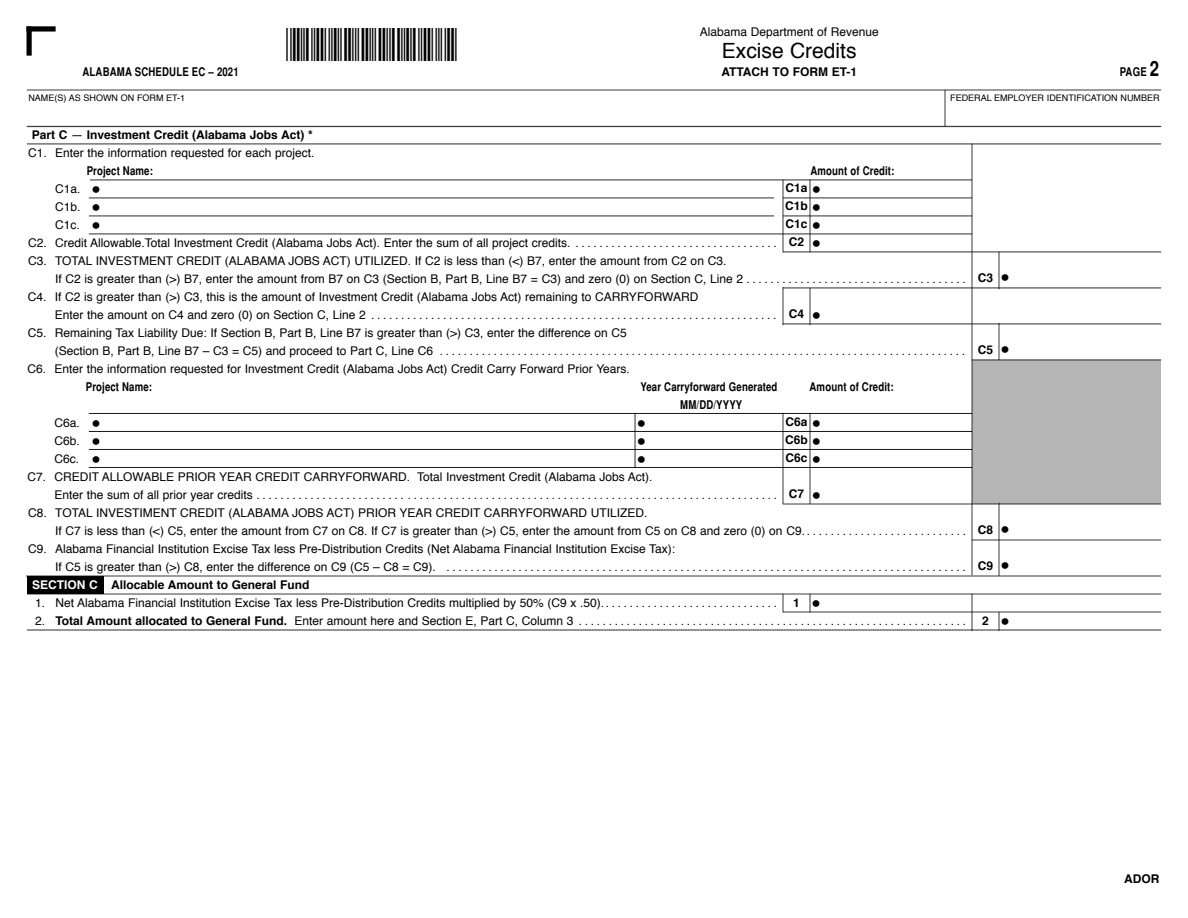
<style>
.page{position:relative;width:1188px;height:918px;background:#fff}
.page>*{position:absolute;margin:0;border:0;box-sizing:border-box;transform-origin:0 0}
.t1{font:21px "Helvetica";color:#000}
.t2{font:13.5px/18px "Newspaper Pi BT";color:#000;text-align:justify}
.t3{font:12px/18px "Helvetica";color:#000;text-align:center}
.t4{font:700 condensed 12px "Helvetica";letter-spacing:.01em;color:#000}
.t5{font:700 12px/18px "Helvetica";color:#000;text-align:center}
.t6{font:9px "Helvetica";color:#000}
.s1{font-size:21px}
.s2{font-weight:700}
.s3{color:#fff}
.s4{font-family:"Newspaper Pi BT";font-weight:400;font-size:13.5px}
</style>
<div class="page">
<div style="left:27px;top:576px;width:76px;height:18px;background:#000"></div>
<img style="left:26px;top:33px;width:6px;height:23px">
<img style="left:26px;top:26px;width:30px;height:7px">
<div style="left:972px;top:360px;width:189px;height:144px;background:#b5b5b5"></div>
<img style="left:943px;top:89px;width:4px;height:35px">
<img style="left:26px;top:592px;width:1136px;height:3px">
<img style="left:781px;top:592px;width:4px;height:21px">
<img style="left:808px;top:592px;width:4px;height:21px">
<img style="left:970px;top:592px;width:4px;height:40px">
<img style="left:997px;top:611px;width:4px;height:20px">
<img style="left:25px;top:575px;width:1136px;height:3px">
<img style="left:88px;top:413px;width:882px;height:1px">
<img style="left:88px;top:431px;width:882px;height:1px">
<img style="left:88px;top:449px;width:882px;height:1px">
<img style="left:88px;top:467px;width:882px;height:1px">
<img style="left:781px;top:179px;width:4px;height:74px">
<img style="left:781px;top:412px;width:4px;height:93px">
<img style="left:633px;top:412px;width:5px;height:56px">
<img style="left:808px;top:412px;width:4px;height:93px">
<img style="left:970px;top:143px;width:4px;height:434px">
<img style="left:26px;top:124px;width:1136px;height:4px">
<img style="left:997px;top:251px;width:4px;height:39px">
<img style="left:997px;top:322px;width:4px;height:39px">
<img style="left:997px;top:502px;width:4px;height:76px">
<img style="left:808px;top:179px;width:4px;height:74px">
<img style="left:782px;top:287px;width:3px;height:39px">
<img style="left:808px;top:287px;width:4px;height:39px">
<p class="t3" style="left:700px;top:23px;width:181px">Alabama Department of Revenue</p>
<h1 class="t1" style="left:722px;top:35px;width:136px">Excise Credits</h1>
<p class="t4" style="left:83px;top:65px;width:158px">ALABAMA SCHEDULE EC – 2021</p>
<p class="t5" style="left:721px;top:63px;width:137px">ATTACH TO FORM ET-1</p>
<p class="t4" style="left:1120px;top:65px;width:41px">PAGE <span class="s1">2</span></p>
<p class="t6" style="left:28px;top:91px;width:158px">NAME(S) AS SHOWN ON FORM ET-1</p>
<p class="t6" style="left:950px;top:91px;width:211px">FEDERAL EMPLOYER IDENTIFICATION NUMBER</p>
<p class="t3" style="left:28px;top:127px;width:288px"><span class="s2">Part C</span> — <span class="s2">Investment Credit (Alabama Jobs Act) *<br></span>C1. Enter the information requested for each project.</p>
<p class="t4" style="left:87px;top:164px;width:68px">Project Name:</p>
<p class="t4" style="left:810px;top:164px;width:86px">Amount of Credit:</p>
<p class="t3" style="left:55px;top:181px;width:27px">C1a.</p>
<p class="t3" style="left:55px;top:199px;width:27px">C1b.</p>
<p class="t3" style="left:55px;top:217px;width:26px">C1c.</p>
<p class="t3" style="left:28px;top:235px;width:750px">C2. Credit Allowable.Total Investment Credit (Alabama Jobs Act). Enter the sum of all project credits. . . . . . . . . . . . . . . . . . . . . . . . . . . . . . . . . . .</p>
<p class="t3" style="left:28px;top:253px;width:700px">C3. TOTAL INVESTMENT CREDIT (ALABAMA JOBS ACT) UTILIZED. If C2 is less than (&lt;) B7, enter the amount from C2 on C3.</p>
<p class="t3" style="left:55px;top:271px;width:912px">If C2 is greater than (&gt;) B7, enter the amount from B7 on C3 (Section B, Part B, Line B7 = C3) and zero (0) on Section C, Line 2 . . . . . . . . . . . . . . . . . . . . . . . . . . . . . . . . . . . . .</p>
<p class="t3" style="left:28px;top:289px;width:672px">C4. If C2 is greater than (&gt;) C3, this is the amount of Investment Credit (Alabama Jobs Act) remaining to CARRYFORWARD</p>
<p class="t3" style="left:55px;top:307px;width:723px">Enter the amount on C4 and zero (0) on Section C, Line 2 ....................................................................</p>
<p class="t3" style="left:28px;top:325px;width:601px">C5. Remaining Tax Liability Due: If Section B, Part B, Line B7 is greater than (&gt;) C3, enter the difference on C5</p>
<p class="t3" style="left:55px;top:343px;width:912px">(Section B, Part B, Line B7 – C3 = C5) and proceed to Part C, Line C6 ........................................................................................</p>
<p class="t3" style="left:27px;top:361px;width:604px">C6. Enter the information requested for Investment Credit (Alabama Jobs Act) Credit Carry Forward Prior Years.</p>
<p class="t4" style="left:86px;top:380px;width:68px">Project Name:</p>
<p class="t4" style="left:641px;top:380px;width:138px">Year Carryforward Generated</p>
<p class="t4" style="left:810px;top:380px;width:86px">Amount of Credit:</p>
<p class="t4" style="left:680px;top:398px;width:64px">MM/DD/YYYY</p>
<p class="t3" style="left:54px;top:415px;width:27px">C6a.</p>
<p class="t3" style="left:54px;top:433px;width:27px">C6b.</p>
<p class="t3" style="left:54px;top:451px;width:26px">C6c.</p>
<p class="t3" style="left:27px;top:469px;width:627px">C7. CREDIT ALLOWABLE PRIOR YEAR CREDIT CARRYFORWARD. Total Investment Credit (Alabama Jobs Act).</p>
<p class="t3" style="left:54px;top:487px;width:724px">Enter the sum of all prior year credits.......................................................................................</p>
<p class="t3" style="left:28px;top:505px;width:621px">C8. TOTAL INVESTIMENT CREDIT (ALABAMA JOBS ACT) PRIOR YEAR CREDIT CARRYFORWARD UTILIZED.</p>
<p class="t3" style="left:55px;top:523px;width:912px">If C7 is less than (&lt;) C5, enter the amount from C7 on C8. If C7 is greater than (&gt;) C5, enter the amount from C5 on C8 and zero (0) on C9. . . . . . . . . . . . . . . . . . . . . . . . . . . .</p>
<p class="t3" style="left:28px;top:541px;width:649px">C9. Alabama Financial Institution Excise Tax less Pre-Distribution Credits (Net Alabama Financial Institution Excise Tax):</p>
<p class="t3" style="left:55px;top:559px;width:912px">If C5 is greater than (&gt;) C8, enter the difference on C9 (C5 – C8 = C9). .......................................................................................</p>
<p class="t5" style="left:785px;top:179px;width:24px">C1a<br>C1b<br>C1c<br>C2</p>
<p class="t2" style="left:91px;top:181px;width:11px">• • •</p>
<p class="t2" style="left:812px;top:181px;width:11px">• • • •</p>
<p class="t5" style="left:789px;top:305px;width:17px">C4</p>
<p class="t2" style="left:812px;top:307px;width:11px">•</p>
<p class="t5" style="left:785px;top:413px;width:24px;text-align:justify">C6a C6b C6c</p>
<p class="t5" style="left:789px;top:485px;width:17px">C7</p>
<p class="t2" style="left:91px;top:415px;width:11px">• • •</p>
<p class="t2" style="left:637px;top:415px;width:11px">• • •</p>
<p class="t2" style="left:812px;top:415px;width:11px">• • •</p>
<p class="t2" style="left:812px;top:487px;width:11px">•</p>
<p class="t5" style="left:32px;top:576px;width:279px"><span class="s3">SECTION C</span> Allocable Amount to General Fund</p>
<p class="t3" style="left:35px;top:594px;width:744px">1. Net Alabama Financial Institution Excise Tax less Pre-Distribution Credits multiplied by 50% (C9 x .50). . . . . . . . . . . . . . . . . . . . . . . . . . . . . .</p>
<p class="t3" style="left:35px;top:612px;width:932px">2. <span class="s2">Total Amount allocated to General Fund.</span> Enter amount here and Section E, Part C, Column 3 .................................................................</p>
<p class="t5" style="left:793px;top:594px;width:8px">1</p>
<p class="t2" style="left:811px;top:595px;width:11px">•</p>
<p class="t5" style="left:978px;top:269px;width:17px">C3</p>
<p class="t2" style="left:1000px;top:269px;width:11px">•</p>
<p class="t5" style="left:978px;top:341px;width:17px">C5</p>
<p class="t2" style="left:1000px;top:341px;width:11px">•</p>
<p class="t5" style="left:978px;top:521px;width:17px">C8</p>
<p class="t5" style="left:978px;top:557px;width:17px">C9</p>
<p class="t2" style="left:1000px;top:521px;width:11px">•</p>
<p class="t2" style="left:1000px;top:557px;width:11px">•</p>
<p class="t5" style="left:982px;top:612px;width:29px">2 <span class="s4">•</span></p>
<p class="t5" style="left:1124px;top:870px;width:37px">ADOR</p>
</div>
